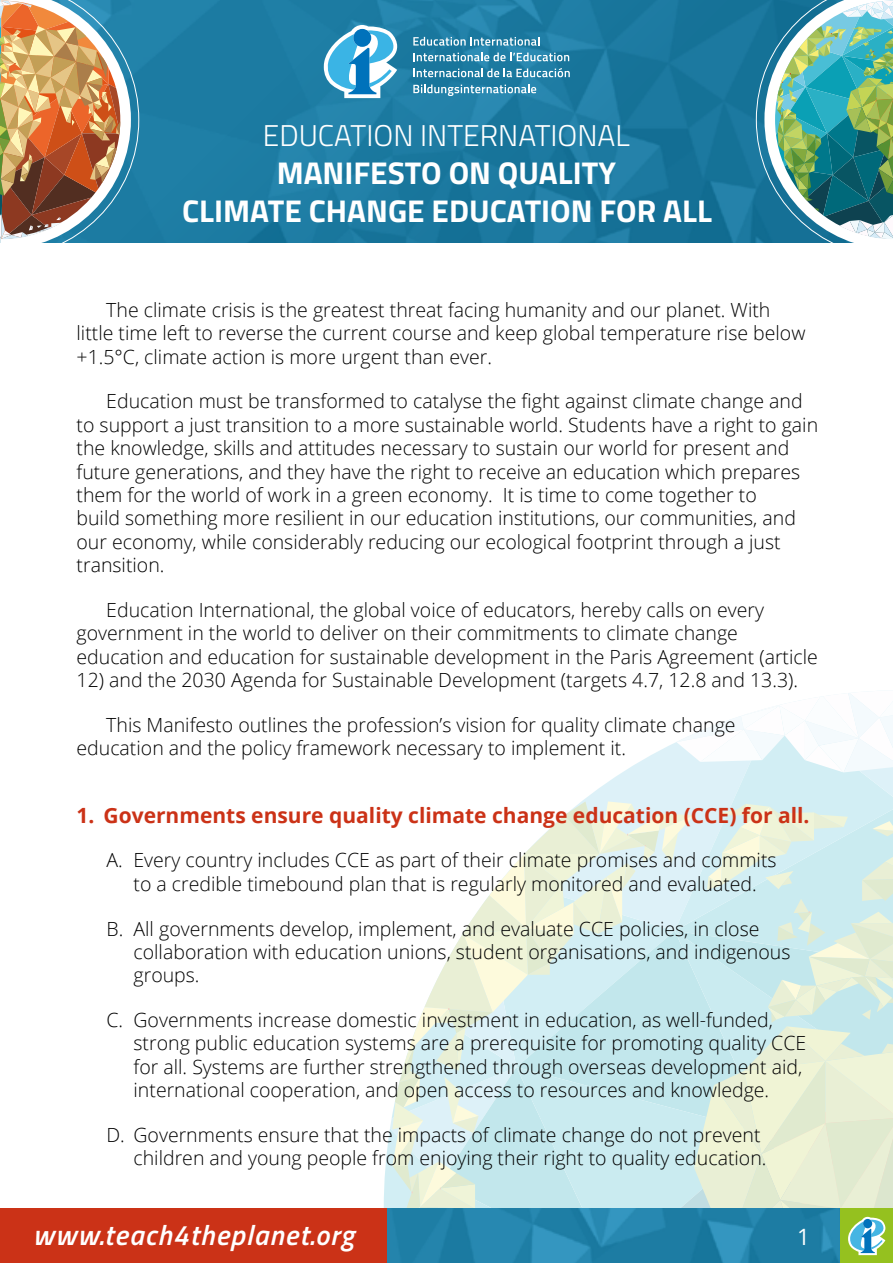
<style>
.page{position:relative;width:893px;height:1263px;background:#fff}
.page>*{position:absolute;margin:0;border:0;box-sizing:border-box;transform-origin:0 0}
.t1{font:700 31.5px/37.8px "Titillium";color:#fff;text-align:center}
.t2{font:300 30px "Titillium";color:#fff}
.t3{font:italic 600 28.35px "Titillium";letter-spacing:.04em;color:#fff}
.t4{font:22.5px "Open Sans";color:#fff}
.t5{font:700 21px "Open Sans";color:#cb3217}
.t6{font:300 19.5px/23.4px "Open Sans";color:#000}
</style>
<div class="page">
<div style="left:3px;top:0;width:890px;height:242px;background:#1c7ba2"></div>
<div style="left:0;top:1209px;width:387px;height:54px;background:#cb3217"></div>
<svg style="left:384px;top:693px;width:509px;height:570px"></svg>
<svg style="left:0;top:0;width:139px;height:243px"></svg>
<svg style="left:756px;top:0;width:137px;height:243px"></svg>
<svg style="left:413px;top:37px;width:126px;height:9px"></svg>
<svg style="left:413px;top:53px;width:156px;height:8px"></svg>
<svg style="left:413px;top:68px;width:157px;height:9px"></svg>
<svg style="left:413px;top:85px;width:123px;height:11px"></svg>
<svg style="left:324px;top:25px;width:73px;height:73px"></svg>
<h2 class="t2" style="left:263px;top:114px;width:368px">EDUCATION INTERNATIONAL</h2>
<h1 class="t1" style="left:182px;top:153px;width:531px">MANIFESTO ON QUALITY<br>CLIMATE CHANGE EDUCATION FOR ALL</h1>
<p class="t6" style="left:77px;top:298px;width:730px;text-indent:30px">The climate crisis is the greatest threat facing humanity and our planet. With little time left to reverse the current course and keep global temperature rise below +1.5°C, climate action is more urgent than ever.</p>
<p class="t6" style="left:77px;top:389px;width:743px;text-indent:30px">Education must be transformed to catalyse the fight against climate change and to support a just transition to a more sustainable world. Students have a right to gain the knowledge, skills and attitudes necessary to sustain our world for present and future generations, and they have the right to receive an education which prepares them for the world of work in a green economy. It is time to come together to<br>build something more resilient in our education institutions, our communities, and our economy, while considerably reducing our ecological footprint through a just transition.</p>
<p class="t6" style="left:77px;top:597px;width:743px;text-indent:30px">Education International, the global voice of educators, hereby calls on every government in the world to deliver on their commitments to climate change education and education for sustainable development in the Paris Agreement (article</p>
<p class="t6" style="left:77px;top:668px;width:723px">12) and the 2030 Agenda for Sustainable Development (targets 4.7, 12.8 and 13.3).</p>
<p class="t6" style="left:77px;top:712px;width:660px;text-indent:30px">This Manifesto outlines the profession’s vision for quality climate change education and the policy framework necessary to implement it.</p>
<p class="t5" style="left:77px;top:800px;width:734px">1. Governments ensure quality climate change education (CCE) for all.</p>
<p class="t6" style="left:107px;top:848px;width:672px;text-align:center">A. Every country includes CCE as part of their climate promises and commits to a credible timebound plan that is regularly monitored and evaluated.</p>
<p class="t6" style="left:134px;top:916px;width:658px;text-indent:-27px">B. All governments develop, implement, and evaluate CCE policies, in close collaboration with education unions, student organisations, and indigenous groups.</p>
<p class="t6" style="left:134px;top:1008px;width:674px;text-indent:-27px">C. Governments increase domestic investment in education, as well-funded, strong public education systems are a prerequisite for promoting quality CCE for all. Systems are further strengthened through overseas development aid, international cooperation, and open access to resources and knowledge.</p>
<p class="t6" style="left:134px;top:1122px;width:634px;text-indent:-27px">D. Governments ensure that the impacts of climate change do not prevent children and young people from enjoying their right to quality education.</p>
<h3 class="t3" style="left:32px;top:1214px;width:324px">www.teach4theplanet.org</h3>
<p class="t4" style="left:797px;top:1221px;width:14px">1</p>
</div>
